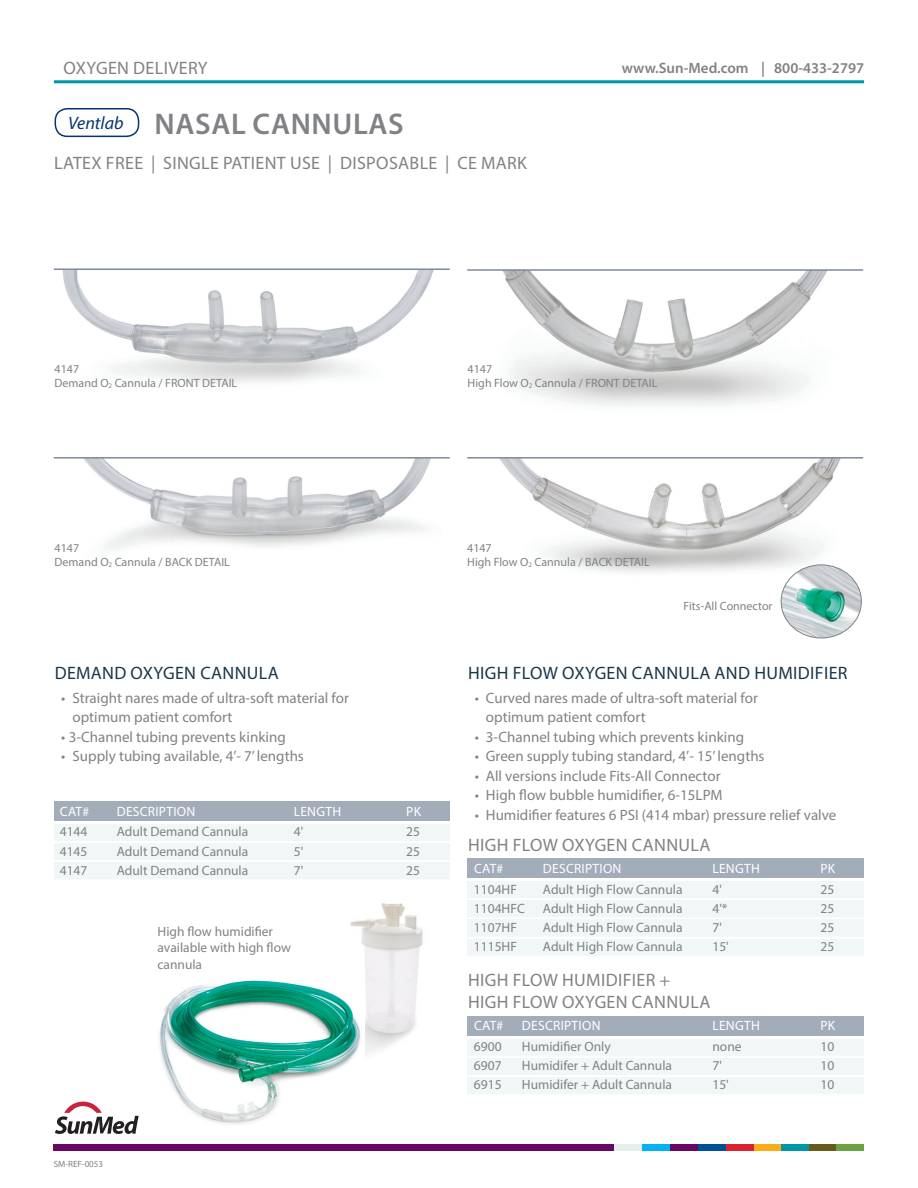
<style>
.page{position:relative;width:918px;height:1188px;background:#fff}
.page>*{position:absolute;margin:0;border:0;box-sizing:border-box;transform-origin:0 0}
.Main_Product_Name{font:600 30px "Myriad Pro";letter-spacing:.02em;color:#808285}
.Product_Name_-_Table{font:18px "Myriad Pro";letter-spacing:.02em;color:#808285}
.Attrubute{font:18px "Myriad Pro";letter-spacing:.02em;color:#808285}
.Product_Name_-_Table-2{font:18px "Myriad Pro";letter-spacing:.02em;color:#1a374b}
.Brand_Pill{font:italic 18px "Myriad Pro";color:#053474}
.Bullets{font:15px "Myriad Pro";color:#808285}
.t1{font:600 15px "Myriad Pro";color:#808285}
.SKUs{font:13.5px "Myriad Pro";color:#808285}
.Table_Headers{font:13.5px "Myriad Pro";letter-spacing:.02em;color:#fff}
.Bullets-2{font:13.5px/16.5px "Myriad Pro";color:#808285}
.Callouts{font:12px "Myriad Pro";color:#808285}
.Callouts-2{font:9px "Myriad Pro";color:#808285}
</style>
<div class="page">
<img style="left:503px;top:271px;width:324px;height:135px">
<img style="left:350px;top:885px;width:123px;height:185px">
<svg style="left:55px;top:1102px;width:84px;height:32px"></svg>
<div style="left:54px;top:1144px;width:560px;height:7px;background:#690765"></div>
<div style="left:670px;top:1144px;width:28px;height:7px;background:#690765"></div>
<div style="left:698px;top:1144px;width:28px;height:7px;background:#015198"></div>
<div style="left:726px;top:1144px;width:28px;height:7px;background:#db2230"></div>
<div style="left:754px;top:1144px;width:27px;height:7px;background:#faad19"></div>
<div style="left:781px;top:1144px;width:28px;height:7px;background:#0096aa"></div>
<div style="left:809px;top:1144px;width:28px;height:7px;background:#675a1b"></div>
<div style="left:836px;top:1144px;width:28px;height:7px;background:#6aa442"></div>
<div style="left:642px;top:1144px;width:28px;height:7px;background:#00b2ef"></div>
<div style="left:614px;top:1144px;width:28px;height:7px;background:#e4efee"></div>
<div style="left:55px;top:108px;width:84px;height:29px;border:2px solid #053474;border-radius:12px"></div>
<hr style="left:54px;top:80px;width:810px;height:3px;background:#0096aa">
<div style="left:54px;top:801px;width:396px;height:20px;background:#a3acb9"></div>
<div style="left:54px;top:824px;width:396px;height:18px;background:#f1f6f6"></div>
<hr style="left:54px;top:841px;width:396px;height:1px;background:#fff">
<div style="left:54px;top:843px;width:396px;height:18px;background:#f1f6f6"></div>
<hr style="left:54px;top:860px;width:396px;height:1px;background:#fff">
<div style="left:54px;top:862px;width:396px;height:18px;background:#f1f6f6"></div>
<hr style="left:54px;top:879px;width:396px;height:1px;background:#fff">
<div style="left:468px;top:858px;width:396px;height:20px;background:#a3acb9"></div>
<div style="left:468px;top:881px;width:396px;height:18px;background:#f1f6f6"></div>
<hr style="left:468px;top:898px;width:396px;height:1px;background:#fff">
<div style="left:468px;top:900px;width:396px;height:18px;background:#f1f6f6"></div>
<hr style="left:468px;top:918px;width:396px;height:1px;background:#fff">
<div style="left:468px;top:920px;width:396px;height:17px;background:#f1f6f6"></div>
<hr style="left:468px;top:937px;width:396px;height:1px;background:#fff">
<div style="left:468px;top:939px;width:396px;height:17px;background:#f1f6f6"></div>
<hr style="left:468px;top:956px;width:396px;height:1px;background:#fff">
<div style="left:468px;top:1016px;width:396px;height:19px;background:#a3acb9"></div>
<div style="left:468px;top:1039px;width:396px;height:17px;background:#f1f6f6"></div>
<hr style="left:468px;top:1056px;width:396px;height:1px;background:#fff">
<div style="left:468px;top:1058px;width:396px;height:18px;background:#f1f6f6"></div>
<hr style="left:468px;top:1075px;width:396px;height:1px;background:#fff">
<div style="left:468px;top:1077px;width:396px;height:18px;background:#f1f6f6"></div>
<hr style="left:468px;top:1094px;width:396px;height:1px;background:#fff">
<img style="left:159px;top:974px;width:205px;height:150px">
<img style="left:62px;top:270px;width:372px;height:114px">
<hr style="left:54px;top:268px;width:396px;height:2px;background:#7e8999">
<img style="left:84px;top:459px;width:347px;height:92px">
<hr style="left:54px;top:457px;width:396px;height:2px;background:#7e8999">
<img style="left:500px;top:459px;width:341px;height:114px">
<hr style="left:467px;top:269px;width:396px;height:2px;background:#7e8999">
<hr style="left:467px;top:457px;width:396px;height:2px;background:#7e8999">
<img style="left:781px;top:565px;width:80px;height:73px">
<div style="left:781px;top:565px;width:81px;height:73px;border:1px solid #808285;border-radius:50%"></div>
<p class="Attrubute" style="left:64px;top:57px;width:145px">OXYGEN DELIVERY</p>
<p class="t1" style="left:622px;top:59px;width:244px">www.Sun-Med.com | 800-433-2797</p>
<p class="Brand_Pill" style="left:68px;top:112px;width:57px">Ventlab</p>
<p class="Main_Product_Name" style="left:155px;top:104px;width:251px">NASAL CANNULAS</p>
<p class="Attrubute" style="left:54px;top:151px;width:474px">LATEX FREE | SINGLE PATIENT USE | DISPOSABLE | CE MARK</p>
<p class="Callouts" style="left:55px;top:361px;width:26px">4147</p>
<p class="Callouts" style="left:55px;top:376px;width:184px">Demand O<sub>2</sub> Cannula / FRONT DETAIL</p>
<p class="Callouts" style="left:468px;top:361px;width:26px">4147</p>
<p class="Callouts" style="left:468px;top:376px;width:191px">High Flow O<sub>2</sub> Cannula / FRONT DETAIL</p>
<p class="Callouts" style="left:55px;top:541px;width:26px">4147</p>
<p class="Callouts" style="left:55px;top:555px;width:177px">Demand O<sub>2</sub> Cannula / BACK DETAIL</p>
<p class="Product_Name_-_Table-2" style="left:55px;top:662px;width:226px">DEMAND OXYGEN CANNULA</p>
<p class="Bullets" style="left:61px;top:689px;width:289px">• Straight nares made of ultra-soft material for</p>
<p class="Bullets" style="left:73px;top:708px;width:161px">optimum patient comfort</p>
<p class="Bullets" style="left:61px;top:728px;width:226px">• 3-Channel tubing prevents kinking</p>
<p class="Bullets" style="left:61px;top:747px;width:244px">• Supply tubing available, 4’- 7’ lengths</p>
<p class="Table_Headers" style="left:60px;top:803px;width:31px">CAT#</p>
<p class="Table_Headers" style="left:117px;top:803px;width:80px">DESCRIPTION</p>
<p class="Table_Headers" style="left:294px;top:803px;width:49px">LENGTH</p>
<p class="Table_Headers" style="left:406px;top:803px;width:16px">PK</p>
<p class="SKUs" style="left:60px;top:823px;width:29px">4144</p>
<p class="SKUs" style="left:117px;top:823px;width:133px">Adult Demand Cannula</p>
<p class="SKUs" style="left:294px;top:823px;width:11px">4'</p>
<p class="SKUs" style="left:406px;top:823px;width:15px">25</p>
<p class="SKUs" style="left:60px;top:843px;width:29px">4145</p>
<p class="SKUs" style="left:117px;top:843px;width:133px">Adult Demand Cannula</p>
<p class="SKUs" style="left:294px;top:843px;width:11px">5'</p>
<p class="SKUs" style="left:406px;top:843px;width:15px">25</p>
<p class="SKUs" style="left:60px;top:862px;width:29px">4147</p>
<p class="SKUs" style="left:117px;top:862px;width:133px">Adult Demand Cannula</p>
<p class="SKUs" style="left:294px;top:862px;width:11px">7'</p>
<p class="SKUs" style="left:406px;top:862px;width:15px">25</p>
<p class="Bullets-2" style="left:158px;top:923px;width:135px">High flow humidifier available with high flow cannula</p>
<p class="Callouts-2" style="left:54px;top:1158px;width:51px">SM-REF-0053</p>
<p class="Callouts" style="left:467px;top:541px;width:26px">4147</p>
<p class="Callouts" style="left:467px;top:555px;width:184px">High Flow O<sub>2</sub> Cannula / BACK DETAIL</p>
<p class="Callouts" style="left:684px;top:599px;width:90px">Fits-All Connector</p>
<p class="Product_Name_-_Table-2" style="left:468px;top:662px;width:381px">HIGH FLOW OXYGEN CANNULA AND HUMIDIFIER</p>
<p class="Bullets" style="left:475px;top:689px;width:285px">• Curved nares made of ultra-soft material for</p>
<p class="Bullets" style="left:486px;top:708px;width:161px">optimum patient comfort</p>
<p class="Bullets" style="left:475px;top:728px;width:271px">• 3-Channel tubing which prevents kinking</p>
<p class="Bullets" style="left:475px;top:747px;width:291px">• Green supply tubing standard, 4’- 15’ lengths</p>
<p class="Bullets" style="left:475px;top:767px;width:247px">• All versions include Fits-All Connector</p>
<p class="Bullets" style="left:475px;top:786px;width:249px">• High flow bubble humidifier, 6-15LPM</p>
<p class="Bullets" style="left:475px;top:806px;width:363px">• Humidifier features 6 PSI (414 mbar) pressure relief valve</p>
<p class="Product_Name_-_Table" style="left:468px;top:834px;width:244px">HIGH FLOW OXYGEN CANNULA</p>
<p class="Table_Headers" style="left:474px;top:860px;width:31px">CAT#</p>
<p class="Table_Headers" style="left:543px;top:860px;width:80px">DESCRIPTION</p>
<p class="Table_Headers" style="left:712px;top:860px;width:49px">LENGTH</p>
<p class="Table_Headers" style="left:820px;top:860px;width:16px">PK</p>
<p class="SKUs" style="left:474px;top:881px;width:45px">1104HF</p>
<p class="SKUs" style="left:543px;top:881px;width:141px">Adult High Flow Cannula</p>
<p class="SKUs" style="left:712px;top:881px;width:11px">4'</p>
<p class="SKUs" style="left:820px;top:881px;width:15px">25</p>
<p class="SKUs" style="left:474px;top:900px;width:52px">1104HFC</p>
<p class="SKUs" style="left:543px;top:900px;width:141px">Adult High Flow Cannula</p>
<p class="SKUs" style="left:712px;top:900px;width:17px">4'*</p>
<p class="SKUs" style="left:820px;top:900px;width:15px">25</p>
<p class="SKUs" style="left:474px;top:919px;width:45px">1107HF</p>
<p class="SKUs" style="left:543px;top:919px;width:141px">Adult High Flow Cannula</p>
<p class="SKUs" style="left:712px;top:919px;width:11px">7'</p>
<p class="SKUs" style="left:820px;top:919px;width:15px">25</p>
<p class="SKUs" style="left:474px;top:938px;width:45px">1115HF</p>
<p class="SKUs" style="left:543px;top:938px;width:141px">Adult High Flow Cannula</p>
<p class="SKUs" style="left:712px;top:938px;width:18px">15'</p>
<p class="SKUs" style="left:820px;top:938px;width:15px">25</p>
<p class="Product_Name_-_Table" style="left:468px;top:969px;width:204px">HIGH FLOW HUMIDIFIER +</p>
<p class="Product_Name_-_Table" style="left:468px;top:991px;width:244px">HIGH FLOW OXYGEN CANNULA</p>
<p class="Table_Headers" style="left:474px;top:1018px;width:31px">CAT#</p>
<p class="Table_Headers" style="left:522px;top:1018px;width:80px">DESCRIPTION</p>
<p class="Table_Headers" style="left:712px;top:1018px;width:49px">LENGTH</p>
<p class="Table_Headers" style="left:820px;top:1018px;width:16px">PK</p>
<p class="SKUs" style="left:474px;top:1038px;width:29px">6900</p>
<p class="SKUs" style="left:522px;top:1038px;width:90px">Humidifier Only</p>
<p class="SKUs" style="left:712px;top:1038px;width:31px">none</p>
<p class="SKUs" style="left:820px;top:1038px;width:15px">10</p>
<p class="SKUs" style="left:474px;top:1057px;width:29px">6907</p>
<p class="SKUs" style="left:522px;top:1057px;width:152px">Humidifer + Adult Cannula</p>
<p class="SKUs" style="left:712px;top:1057px;width:11px">7'</p>
<p class="SKUs" style="left:820px;top:1057px;width:15px">10</p>
<p class="SKUs" style="left:474px;top:1077px;width:29px">6915</p>
<p class="SKUs" style="left:522px;top:1077px;width:152px">Humidifer + Adult Cannula</p>
<p class="SKUs" style="left:712px;top:1077px;width:18px">15'</p>
<p class="SKUs" style="left:820px;top:1077px;width:15px">10</p>
</div>
